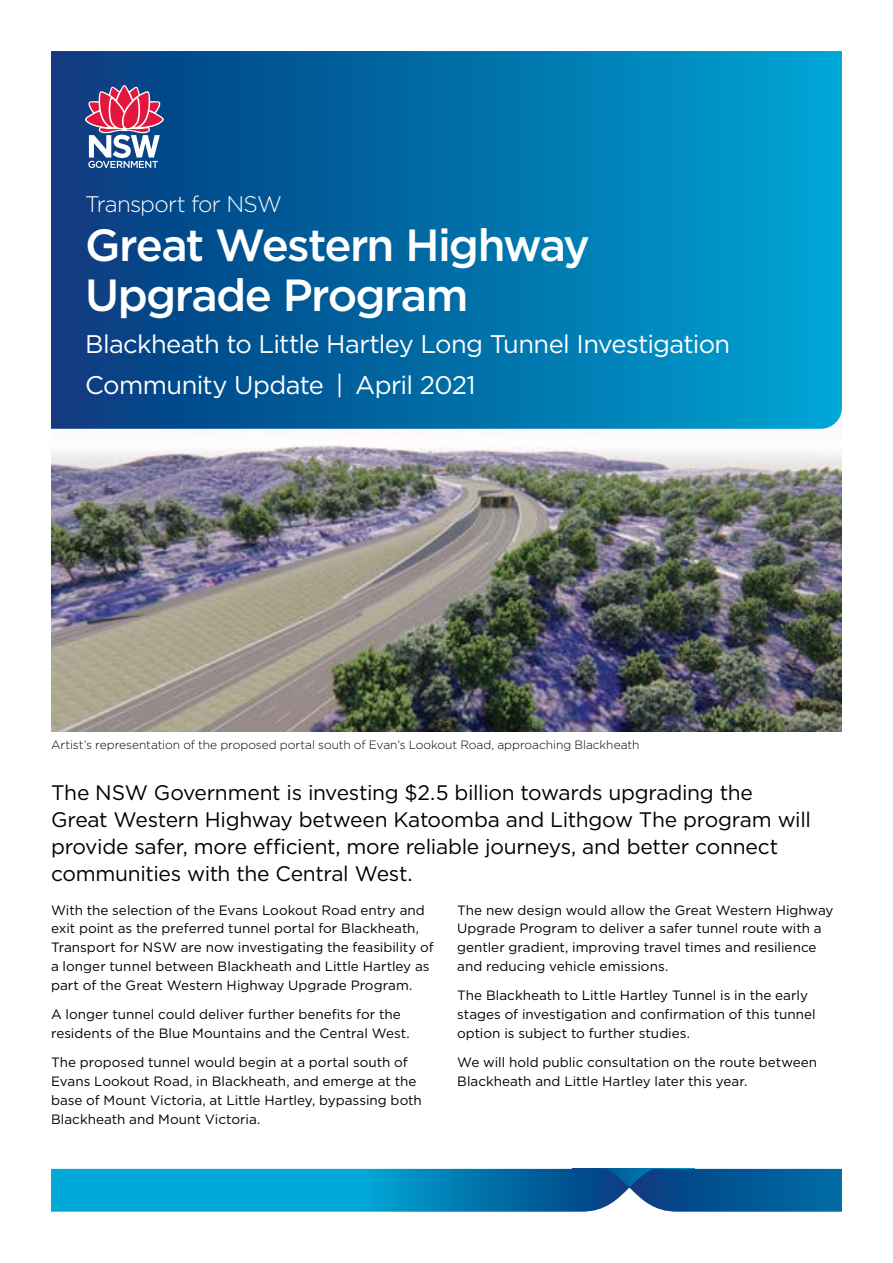
<style>
.page{position:relative;width:893px;height:1263px;background:#fff}
.page>*{position:absolute;margin:0;border:0;box-sizing:border-box;transform-origin:0 0}
._01_H1{font:500 45px/49.5px "Gotham";letter-spacing:-.04em;color:#fff}
._00_CoverSub{font:25.5px "Gotham";letter-spacing:-.025em;color:#fff}
._01_H1-2{font:300 22.5px "Gotham";letter-spacing:-.035em;color:#fff}
._02_Intro{font:21px/27px "Gotham";letter-spacing:-.015em;color:#000}
._02_Body{font:13.5px/18.8px "Gotham";color:#000}
.t1{font:300 12px "Gotham";letter-spacing:-.005em;color:#000}
</style>
<div class="page">
<img style="left:51px;top:429px;width:791px;height:302px">
<svg style="left:51px;top:51px;width:791px;height:378px;background:#016ea8"></svg>
<svg style="left:51px;top:1169px;width:791px;height:43px;background:#0884b8"></svg>
<svg style="left:85px;top:85px;width:79px;height:83px"></svg>
<h1 class="_01_H1-2" style="left:85px;top:189px;width:198px">Transport for NSW</h1>
<h1 class="_01_H1" style="left:85px;top:220px;width:506px">Great Western Highway<br>Upgrade Program</h1>
<h2 class="_00_CoverSub" style="left:85px;top:328px;width:647px">Blackheath to Little Hartley Long Tunnel Investigation</h2>
<h2 class="_00_CoverSub" style="left:85px;top:369px;width:392px">Community Update | April 2021</h2>
<p class="t1" style="left:51px;top:737px;width:590px">Artist’s representation of the proposed portal south of Evan’s Lookout Road, approaching Blackheath</p>
<p class="_02_Intro" style="left:51px;top:779px;width:761px">The NSW Government is investing $2.5 billion towards upgrading the Great Western Highway between Katoomba and Lithgow The program will provide safer, more efficient, more reliable journeys, and better connect communities with the Central West.</p>
<p class="_02_Body" style="left:51px;top:900px;width:384px">With the selection of the Evans Lookout Road entry and exit point as the preferred tunnel portal for Blackheath, Transport for NSW are now investigating the feasibility of a longer tunnel between Blackheath and Little Hartley as part of the Great Western Highway Upgrade Program.</p>
<p class="_02_Body" style="left:51px;top:1005px;width:360px">A longer tunnel could deliver further benefits for the residents of the Blue Mountains and the Central West.</p>
<p class="_02_Body" style="left:51px;top:1053px;width:372px">The proposed tunnel would begin at a portal south of Evans Lookout Road, in Blackheath, and emerge at the base of Mount Victoria, at Little Hartley, bypassing both Blackheath and Mount Victoria.</p>
<p class="_02_Body" style="left:457px;top:900px;width:378px">The new design would allow the Great Western Highway Upgrade Program to deliver a safer tunnel route with a gentler gradient, improving travel times and resilience and reducing vehicle emissions.</p>
<p class="_02_Body" style="left:457px;top:986px;width:360px">The Blackheath to Little Hartley Tunnel is in the early stages of investigation and confirmation of this tunnel option is subject to further studies.</p>
<p class="_02_Body" style="left:457px;top:1053px;width:362px">We will hold public consultation on the route between<br>Blackheath and Little Hartley later this year.</p>
</div>
